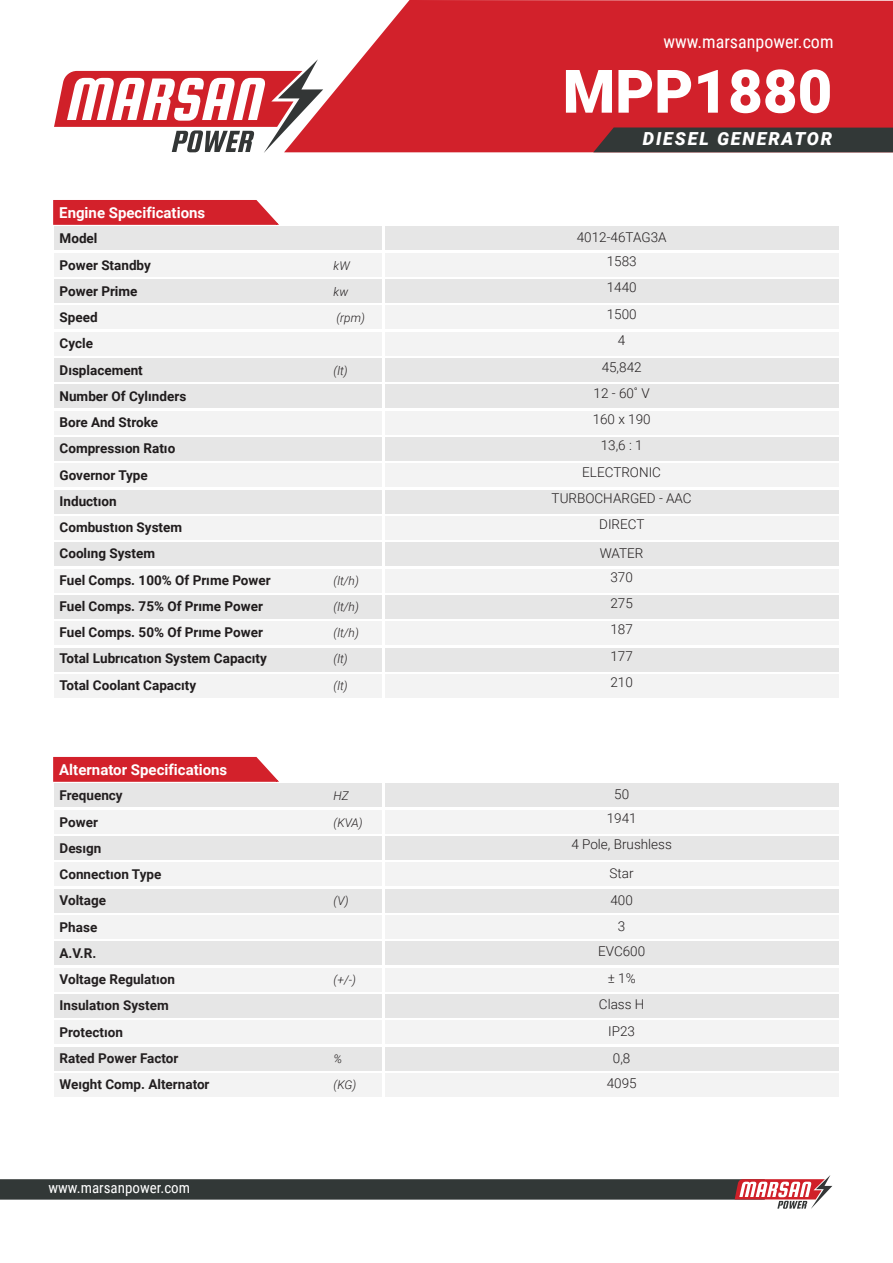
<style>
.page{position:relative;width:893px;height:1263px;background:#fff}
.page>*{position:absolute;margin:0;border:0;box-sizing:border-box;transform-origin:0 0}
.t1{font:900 60px "Roboto";color:#fff}
.t2{font:18px "Roboto Condensed";color:#fff}
.t3{font:italic 900 18px "Roboto";letter-spacing:.1em;color:#fff}
.t4{font:700 15px "Roboto";color:#fff}
.t5{font:15px "Roboto Condensed";color:#fff}
.t6{font:700 13.5px "Roboto";color:#231f20}
.t7{font:300 13.5px "Roboto";color:#231f20}
.t8{font:italic 300 12px "Roboto";color:#231f20}
</style>
<div class="page">
<div style="left:54px;top:784px;width:328px;height:23px;background:#e6e6e6"></div>
<div style="left:54px;top:942px;width:328px;height:23px;background:#e6e6e6"></div>
<div style="left:54px;top:836px;width:328px;height:24px;background:#e6e6e6"></div>
<div style="left:54px;top:994px;width:328px;height:23px;background:#e6e6e6"></div>
<div style="left:54px;top:1047px;width:328px;height:23px;background:#e6e6e6"></div>
<div style="left:54px;top:889px;width:328px;height:23px;background:#e6e6e6"></div>
<div style="left:54px;top:810px;width:328px;height:23px;background:#f3f3f3"></div>
<div style="left:54px;top:863px;width:328px;height:23px;background:#f3f3f3"></div>
<div style="left:54px;top:915px;width:328px;height:24px;background:#f3f3f3"></div>
<div style="left:54px;top:968px;width:328px;height:23px;background:#f3f3f3"></div>
<div style="left:54px;top:1020px;width:328px;height:24px;background:#f3f3f3"></div>
<div style="left:54px;top:1073px;width:328px;height:23px;background:#f3f3f3"></div>
<svg style="left:54px;top:70px;width:269px;height:83px"></svg>
<svg style="left:284px;top:0;width:609px;height:152px;background:#d53942"></svg>
<svg style="left:593px;top:127px;width:300px;height:25px;background:#3b3636"></svg>
<div style="left:54px;top:227px;width:328px;height:23px;background:#e6e6e6"></div>
<div style="left:386px;top:227px;width:453px;height:23px;background:#e6e6e6"></div>
<div style="left:386px;top:784px;width:453px;height:23px;background:#e6e6e6"></div>
<div style="left:54px;top:437px;width:328px;height:24px;background:#e6e6e6"></div>
<div style="left:386px;top:437px;width:453px;height:24px;background:#e6e6e6"></div>
<div style="left:386px;top:942px;width:453px;height:23px;background:#e6e6e6"></div>
<div style="left:54px;top:279px;width:328px;height:24px;background:#e6e6e6"></div>
<div style="left:386px;top:279px;width:453px;height:24px;background:#e6e6e6"></div>
<div style="left:386px;top:836px;width:453px;height:24px;background:#e6e6e6"></div>
<div style="left:54px;top:385px;width:328px;height:23px;background:#e6e6e6"></div>
<div style="left:386px;top:385px;width:453px;height:23px;background:#e6e6e6"></div>
<div style="left:54px;top:490px;width:328px;height:23px;background:#e6e6e6"></div>
<div style="left:386px;top:490px;width:453px;height:23px;background:#e6e6e6"></div>
<div style="left:386px;top:994px;width:453px;height:23px;background:#e6e6e6"></div>
<div style="left:386px;top:1047px;width:453px;height:23px;background:#e6e6e6"></div>
<div style="left:54px;top:595px;width:328px;height:24px;background:#e6e6e6"></div>
<div style="left:386px;top:595px;width:453px;height:24px;background:#e6e6e6"></div>
<div style="left:54px;top:648px;width:328px;height:23px;background:#e6e6e6"></div>
<div style="left:386px;top:648px;width:453px;height:23px;background:#e6e6e6"></div>
<div style="left:54px;top:358px;width:328px;height:24px;background:#e6e6e6"></div>
<div style="left:386px;top:358px;width:453px;height:24px;background:#e6e6e6"></div>
<div style="left:386px;top:889px;width:453px;height:23px;background:#e6e6e6"></div>
<div style="left:54px;top:543px;width:328px;height:23px;background:#e6e6e6"></div>
<div style="left:386px;top:543px;width:453px;height:23px;background:#e6e6e6"></div>
<div style="left:54px;top:253px;width:328px;height:23px;background:#f3f3f3"></div>
<div style="left:386px;top:253px;width:453px;height:23px;background:#f3f3f3"></div>
<div style="left:386px;top:810px;width:453px;height:23px;background:#f3f3f3"></div>
<div style="left:54px;top:332px;width:328px;height:23px;background:#f3f3f3"></div>
<div style="left:386px;top:332px;width:453px;height:23px;background:#f3f3f3"></div>
<div style="left:54px;top:464px;width:328px;height:23px;background:#f3f3f3"></div>
<div style="left:386px;top:464px;width:453px;height:23px;background:#f3f3f3"></div>
<div style="left:54px;top:569px;width:328px;height:23px;background:#f3f3f3"></div>
<div style="left:386px;top:569px;width:453px;height:23px;background:#f3f3f3"></div>
<div style="left:54px;top:621px;width:328px;height:24px;background:#f3f3f3"></div>
<div style="left:386px;top:621px;width:453px;height:24px;background:#f3f3f3"></div>
<div style="left:54px;top:674px;width:328px;height:23px;background:#f3f3f3"></div>
<div style="left:386px;top:674px;width:453px;height:23px;background:#f3f3f3"></div>
<div style="left:54px;top:306px;width:328px;height:23px;background:#f3f3f3"></div>
<div style="left:386px;top:306px;width:453px;height:23px;background:#f3f3f3"></div>
<div style="left:386px;top:863px;width:453px;height:23px;background:#f3f3f3"></div>
<div style="left:54px;top:411px;width:328px;height:23px;background:#f3f3f3"></div>
<div style="left:386px;top:411px;width:453px;height:23px;background:#f3f3f3"></div>
<div style="left:386px;top:915px;width:453px;height:24px;background:#f3f3f3"></div>
<div style="left:54px;top:516px;width:328px;height:24px;background:#f3f3f3"></div>
<div style="left:386px;top:516px;width:453px;height:24px;background:#f3f3f3"></div>
<div style="left:386px;top:968px;width:453px;height:23px;background:#f3f3f3"></div>
<div style="left:386px;top:1020px;width:453px;height:24px;background:#f3f3f3"></div>
<div style="left:386px;top:1073px;width:453px;height:23px;background:#f3f3f3"></div>
<svg style="left:53px;top:200px;width:226px;height:25px;background:#d52d36"></svg>
<svg style="left:53px;top:756px;width:226px;height:26px;background:#d6353e"></svg>
<svg style="left:0;top:1175px;width:832px;height:34px"></svg>
<p class="t4" style="left:59px;top:202px;width:148px">Engine Specifications</p>
<p class="t6" style="left:60px;top:229px;width:39px">Model</p>
<p class="t6" style="left:60px;top:255px;width:93px">Power Standby</p>
<p class="t6" style="left:60px;top:282px;width:79px">Power Prime</p>
<p class="t6" style="left:60px;top:308px;width:40px">Speed</p>
<p class="t6" style="left:60px;top:334px;width:35px">Cycle</p>
<p class="t6" style="left:60px;top:360px;width:85px">Dısplacement</p>
<p class="t6" style="left:60px;top:387px;width:128px">Number Of Cylınders</p>
<p class="t6" style="left:60px;top:413px;width:100px">Bore And Stroke</p>
<p class="t6" style="left:60px;top:439px;width:117px">Compressıon Ratıo</p>
<p class="t6" style="left:60px;top:465px;width:90px">Governor Type</p>
<p class="t6" style="left:60px;top:492px;width:59px">Inductıon</p>
<p class="t6" style="left:60px;top:518px;width:124px">Combustıon System</p>
<p class="t6" style="left:60px;top:544px;width:97px">Coolıng System</p>
<p class="t6" style="left:60px;top:570px;width:213px">Fuel Comps. 100% Of Prıme Power</p>
<p class="t6" style="left:60px;top:597px;width:205px">Fuel Comps. 75% Of Prıme Power</p>
<p class="t6" style="left:60px;top:623px;width:205px">Fuel Comps. 50% Of Prıme Power</p>
<p class="t6" style="left:60px;top:649px;width:209px">Total Lubrıcatıon System Capacıty</p>
<p class="t6" style="left:60px;top:675px;width:138px">Total Coolant Capacıty</p>
<p class="t4" style="left:59px;top:759px;width:170px">Alternator Specifications</p>
<p class="t6" style="left:60px;top:786px;width:65px">Frequency</p>
<p class="t6" style="left:60px;top:812px;width:40px">Power</p>
<p class="t6" style="left:60px;top:838px;width:43px">Desıgn</p>
<p class="t6" style="left:60px;top:865px;width:103px">Connectıon Type</p>
<p class="t6" style="left:60px;top:891px;width:48px">Voltage</p>
<p class="t6" style="left:60px;top:917px;width:39px">Phase</p>
<p class="t6" style="left:60px;top:943px;width:38px">A.V.R.</p>
<p class="t6" style="left:60px;top:970px;width:117px">Voltage Regulatıon</p>
<p class="t6" style="left:60px;top:996px;width:111px">Insulatıon System</p>
<p class="t6" style="left:60px;top:1022px;width:65px">Protectıon</p>
<p class="t6" style="left:60px;top:1048px;width:120px">Rated Power Factor</p>
<p class="t6" style="left:60px;top:1075px;width:151px">Weıght Comp. Alternator</p>
<p class="t5" style="left:48px;top:1177px;width:143px">www.marsanpower.com</p>
<p class="t8" style="left:334px;top:257px;width:18px">kW</p>
<p class="t8" style="left:334px;top:283px;width:16px">kw</p>
<p class="t8" style="left:337px;top:309px;width:30px">(rpm)</p>
<p class="t8" style="left:334px;top:362px;width:16px">(lt)</p>
<p class="t8" style="left:334px;top:572px;width:27px">(lt/h)</p>
<p class="t8" style="left:334px;top:598px;width:27px">(lt/h)</p>
<p class="t8" style="left:334px;top:624px;width:27px">(lt/h)</p>
<p class="t8" style="left:334px;top:651px;width:16px">(lt)</p>
<p class="t8" style="left:334px;top:677px;width:16px">(lt)</p>
<p class="t8" style="left:334px;top:788px;width:17px">HZ</p>
<p class="t8" style="left:334px;top:814px;width:31px">(KVA)</p>
<p class="t8" style="left:334px;top:893px;width:17px">(V)</p>
<p class="t8" style="left:334px;top:971px;width:24px">(+/-)</p>
<p class="t8" style="left:334px;top:1050px;width:10px">%</p>
<p class="t8" style="left:334px;top:1076px;width:24px">(KG)</p>
<p class="t2" style="left:664px;top:29px;width:171px">www.marsanpower.com</p>
<p class="t1" style="left:563px;top:49px;width:271px">MPP1880</p>
<p class="t3" style="left:643px;top:126px;width:191px">DIESEL GENERATOR</p>
<p class="t7" style="left:577px;top:228px;width:91px">4012-46TAG3A</p>
<p class="t7" style="left:607px;top:252px;width:31px">1583</p>
<p class="t7" style="left:607px;top:278px;width:31px">1440</p>
<p class="t7" style="left:607px;top:304px;width:31px">1500</p>
<p class="t7" style="left:618px;top:331px;width:9px">4</p>
<p class="t7" style="left:602px;top:358px;width:41px">45,842</p>
<p class="t7" style="left:594px;top:383px;width:58px">12 - 60˚ V</p>
<p class="t7" style="left:593px;top:410px;width:59px">160 x 190</p>
<p class="t7" style="left:601px;top:436px;width:43px">13,6 : 1</p>
<p class="t7" style="left:582px;top:463px;width:80px">ELECTRONIC</p>
<p class="t7" style="left:552px;top:489px;width:142px">TURBOCHARGED - AAC</p>
<p class="t7" style="left:599px;top:515px;width:47px">DIRECT</p>
<p class="t7" style="left:600px;top:544px;width:45px">WATER</p>
<p class="t7" style="left:610px;top:567px;width:24px">370</p>
<p class="t7" style="left:610px;top:594px;width:24px">275</p>
<p class="t7" style="left:610px;top:620px;width:24px">187</p>
<p class="t7" style="left:610px;top:646px;width:24px">177</p>
<p class="t7" style="left:610px;top:673px;width:24px">210</p>
<p class="t7" style="left:614px;top:784px;width:16px">50</p>
<p class="t7" style="left:607px;top:809px;width:31px">1941</p>
<p class="t7" style="left:571px;top:835px;width:102px">4 Pole, Brushless</p>
<p class="t7" style="left:610px;top:863px;width:26px">Star</p>
<p class="t7" style="left:610px;top:891px;width:24px">400</p>
<p class="t7" style="left:618px;top:917px;width:9px">3</p>
<p class="t7" style="left:598px;top:941px;width:49px">EVC600</p>
<p class="t7" style="left:608px;top:969px;width:29px">± 1%</p>
<p class="t7" style="left:599px;top:994px;width:47px">Class H</p>
<p class="t7" style="left:608px;top:1022px;width:28px">IP23</p>
<p class="t7" style="left:613px;top:1048px;width:19px">0,8</p>
<p class="t7" style="left:607px;top:1074px;width:31px">4095</p>
</div>
